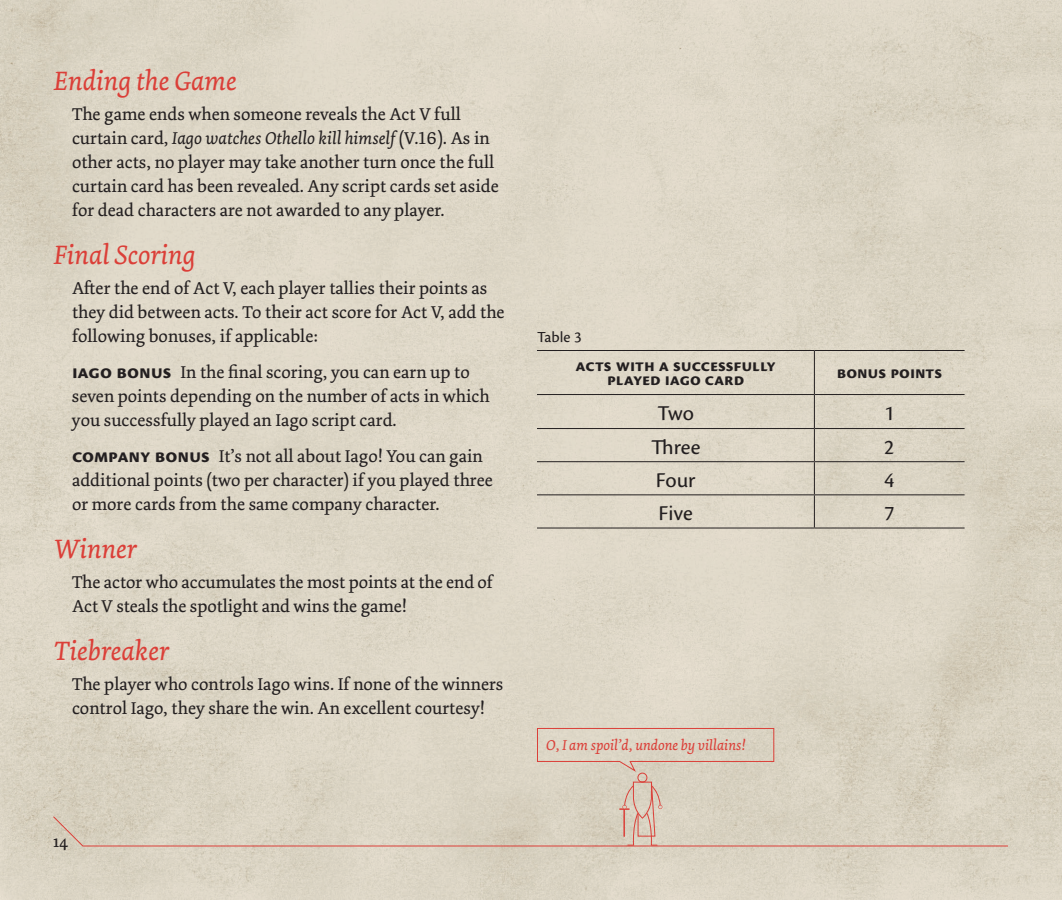
<style>
.page{position:relative;width:1062px;height:900px;background:#fff}
.page>*{position:absolute;margin:0;border:0;box-sizing:border-box;transform-origin:0 0}
.t1{font:italic 28px "Dolly Pro";color:#db3f38}
.t2{font:22px "Cronos Pro Capt";color:#231f20}
.t3{font:18px/24px "Dolly Pro";color:#231f20}
.t4{font:18px/14px "Cronos Pro Bold Capt";letter-spacing:-.005em;color:#231f20;text-align:center}
.t5{font:16px "Cronos Pro Capt";letter-spacing:.005em;color:#231f20}
.t6{font:italic 15px "Dolly Pro";color:#db3f38}
.s1{font-style:italic}
.s2{font-family:"Cronos Pro Bold Capt";font-size:20px}
</style>
<div class="page">
<img style="left:0;top:0;width:1062px;height:900px">
<div style="left:637px;top:773px;width:10px;height:10px;border:1px solid #db3f38;border-radius:50%"></div>
<svg style="left:52px;top:781px;width:957px;height:66px;background:#d8cfbe"></svg>
<svg style="left:536px;top:727px;width:239px;height:46px;background:#daccbc"></svg>
<hr style="left:537px;top:350px;width:277px;height:1px;background:#231f20">
<hr style="left:814px;top:350px;width:151px;height:1px;background:#231f20">
<hr style="left:814px;top:351px;width:1px;height:43px;background:#231f20">
<hr style="left:537px;top:394px;width:277px;height:1px;background:#231f20">
<hr style="left:814px;top:394px;width:151px;height:1px;background:#231f20">
<hr style="left:814px;top:395px;width:1px;height:33px;background:#231f20">
<hr style="left:537px;top:428px;width:277px;height:1px;background:#231f20">
<hr style="left:814px;top:428px;width:151px;height:1px;background:#231f20">
<hr style="left:814px;top:429px;width:1px;height:32px;background:#231f20">
<hr style="left:537px;top:461px;width:277px;height:1px;background:#231f20">
<hr style="left:814px;top:461px;width:151px;height:1px;background:#231f20">
<hr style="left:814px;top:462px;width:1px;height:32px;background:#231f20">
<hr style="left:537px;top:494px;width:277px;height:1px;background:#231f20">
<hr style="left:814px;top:494px;width:151px;height:1px;background:#231f20">
<hr style="left:814px;top:495px;width:1px;height:33px;background:#231f20">
<hr style="left:537px;top:528px;width:277px;height:1px;background:#231f20">
<hr style="left:814px;top:528px;width:151px;height:1px;background:#231f20">
<h1 class="t1" style="left:54px;top:63px;width:184px">Ending the Game</h1>
<p class="t3" style="left:72px;top:102px;width:428px">The game ends when someone reveals the Act V full curtain card, <span class="s1">Iago watches Othello kill himself</span> (V.16). As in other acts, no player may take another turn once the full curtain card has been revealed. Any script cards set aside for dead characters are not awarded to any player.</p>
<h1 class="t1" style="left:54px;top:237px;width:143px">Final Scoring</h1>
<p class="t3" style="left:72px;top:276px;width:434px">After the end of Act V, each player tallies their points as they did between acts. To their act score for Act V, add the following bonuses, if applicable:</p>
<p class="t3" style="left:72px;top:360px;width:419px"><span class="s2">iago bonus</span> In the final scoring, you can earn up to seven points depending on the number of acts in which you successfully played an Iago script card.</p>
<p class="t3" style="left:72px;top:444px;width:422px"><span class="s2">company bonus</span> It’s not all about Iago! You can gain additional points (two per character) if you played three or more cards from the same company character.</p>
<h1 class="t1" style="left:54px;top:531px;width:84px">Winner</h1>
<p class="t3" style="left:72px;top:570px;width:423px">The actor who accumulates the most points at the end of<br>Act V steals the spotlight and wins the game!</p>
<h1 class="t1" style="left:54px;top:633px;width:116px">Tiebreaker</h1>
<p class="t3" style="left:72px;top:672px;width:433px">The player who controls Iago wins. If none of the winners control Iago, they share the win. An excellent courtesy!</p>
<p class="t5" style="left:537px;top:328px;width:46px">Table 3</p>
<p class="t4" style="left:576px;top:358px;width:202px">acts with a successfully played iago card</p>
<p class="t4" style="left:837px;top:365px;width:107px">bonus points</p>
<p class="t2" style="left:657px;top:400px;width:38px">Two</p>
<p class="t2" style="left:884px;top:400px;width:12px">1</p>
<p class="t2" style="left:651px;top:434px;width:51px">Three</p>
<p class="t2" style="left:884px;top:434px;width:12px">2</p>
<p class="t2" style="left:656px;top:467px;width:41px">Four</p>
<p class="t2" style="left:884px;top:467px;width:12px">4</p>
<p class="t2" style="left:659px;top:501px;width:36px">Five</p>
<p class="t2" style="left:884px;top:501px;width:12px">7</p>
<p class="t6" style="left:546px;top:735px;width:201px">O, I am spoil’d, undone by villains!</p>
<p class="t3" style="left:53px;top:829px;width:17px">14</p>
</div>
